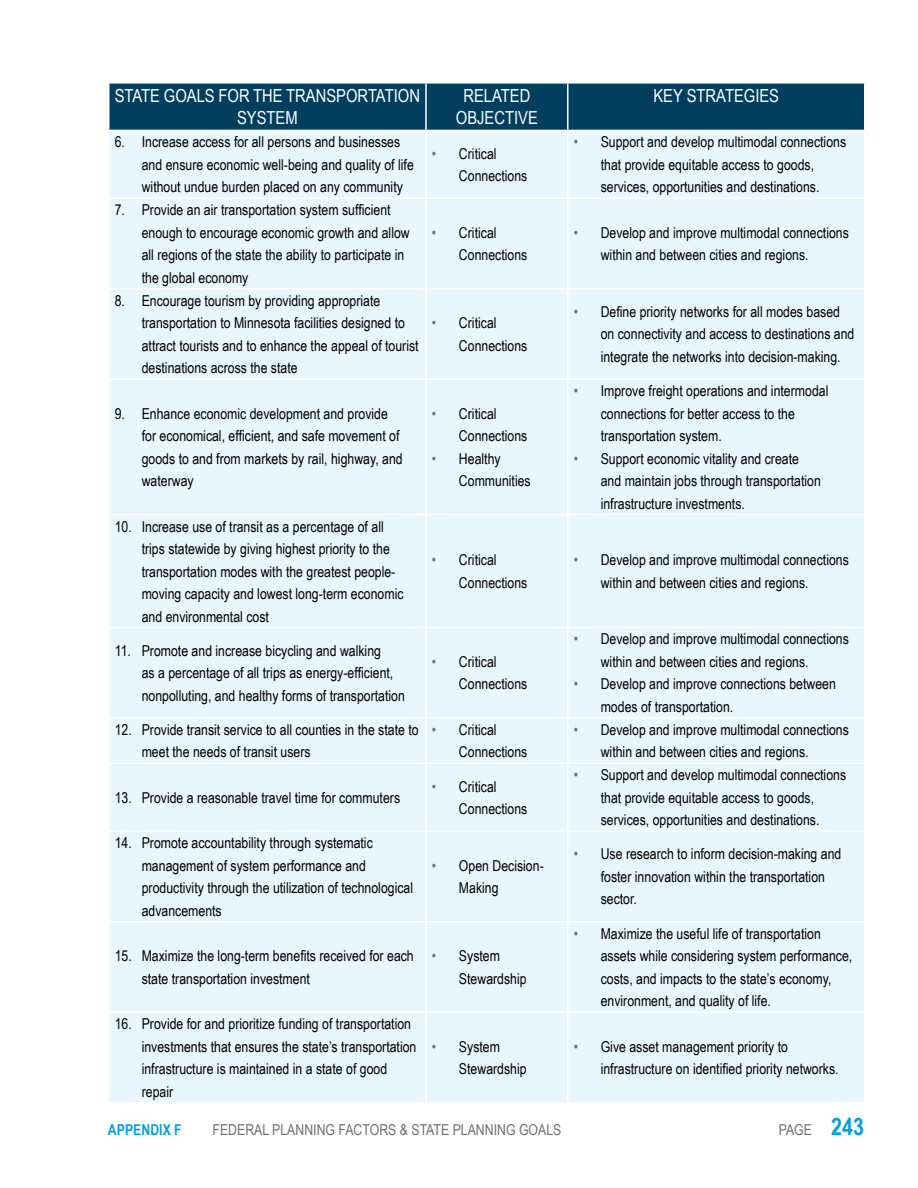
<style>
.page{position:relative;width:918px;height:1188px;background:#fff}
.page>*{position:absolute;margin:0;border:0;box-sizing:border-box;transform-origin:0 0}
.Table_Header{font:18px/22.5px "Arial Narrow";color:#fff;text-align:center}
.t1{font:15px/22.5px "Arial Narrow";color:#000}
.t2{font:15px "Arial Narrow";color:#6d6e71}
.t3{font:700 15px "Arial Narrow";color:#049fdb}
.s1{color:#6d6e71}
.s2{font-weight:700;font-size:24px;color:#049fdb}
</style>
<div class="page">
<div style="left:109px;top:84px;width:755px;height:46px;background:#023f5e"></div>
<div style="left:109px;top:131px;width:755px;height:971px;background:#e8f6fd"></div>
<hr style="left:425px;top:84px;width:2px;height:46px;background:#fff">
<hr style="left:567px;top:84px;width:1px;height:46px;background:#fff">
<hr style="left:425px;top:131px;width:2px;height:67px;background:#fff">
<hr style="left:567px;top:131px;width:1px;height:67px;background:#fff">
<hr style="left:108px;top:198px;width:318px;height:1px;background:#fff">
<hr style="left:426px;top:198px;width:142px;height:1px;background:#fff">
<hr style="left:425px;top:199px;width:2px;height:89px;background:#fff">
<hr style="left:568px;top:198px;width:297px;height:1px;background:#fff">
<hr style="left:567px;top:199px;width:1px;height:89px;background:#fff">
<hr style="left:108px;top:288px;width:318px;height:2px;background:#fff">
<hr style="left:426px;top:288px;width:142px;height:2px;background:#fff">
<hr style="left:425px;top:290px;width:2px;height:88px;background:#fff">
<hr style="left:568px;top:288px;width:297px;height:2px;background:#fff">
<hr style="left:567px;top:290px;width:1px;height:88px;background:#fff">
<hr style="left:108px;top:378px;width:318px;height:2px;background:#fff">
<hr style="left:426px;top:378px;width:142px;height:2px;background:#fff">
<hr style="left:425px;top:380px;width:2px;height:134px;background:#fff">
<hr style="left:568px;top:378px;width:297px;height:2px;background:#fff">
<hr style="left:567px;top:380px;width:1px;height:134px;background:#fff">
<hr style="left:108px;top:514px;width:318px;height:1px;background:#fff">
<hr style="left:426px;top:514px;width:142px;height:1px;background:#fff">
<hr style="left:425px;top:515px;width:2px;height:112px;background:#fff">
<hr style="left:568px;top:514px;width:297px;height:1px;background:#fff">
<hr style="left:567px;top:515px;width:1px;height:112px;background:#fff">
<hr style="left:108px;top:627px;width:318px;height:1px;background:#fff">
<hr style="left:426px;top:627px;width:142px;height:1px;background:#fff">
<hr style="left:425px;top:628px;width:2px;height:89px;background:#fff">
<hr style="left:568px;top:627px;width:297px;height:1px;background:#fff">
<hr style="left:567px;top:628px;width:1px;height:89px;background:#fff">
<hr style="left:108px;top:717px;width:318px;height:2px;background:#fff">
<hr style="left:426px;top:717px;width:142px;height:2px;background:#fff">
<hr style="left:425px;top:719px;width:2px;height:44px;background:#fff">
<hr style="left:568px;top:717px;width:297px;height:2px;background:#fff">
<hr style="left:567px;top:719px;width:1px;height:44px;background:#fff">
<hr style="left:108px;top:763px;width:318px;height:1px;background:#fff">
<hr style="left:426px;top:763px;width:142px;height:1px;background:#fff">
<hr style="left:425px;top:764px;width:2px;height:67px;background:#fff">
<hr style="left:568px;top:763px;width:297px;height:1px;background:#fff">
<hr style="left:567px;top:764px;width:1px;height:67px;background:#fff">
<hr style="left:108px;top:831px;width:318px;height:1px;background:#fff">
<hr style="left:426px;top:831px;width:142px;height:1px;background:#fff">
<hr style="left:425px;top:832px;width:2px;height:89px;background:#fff">
<hr style="left:568px;top:831px;width:297px;height:1px;background:#fff">
<hr style="left:567px;top:832px;width:1px;height:89px;background:#fff">
<hr style="left:108px;top:921px;width:318px;height:1px;background:#fff">
<hr style="left:426px;top:921px;width:142px;height:1px;background:#fff">
<hr style="left:425px;top:922px;width:2px;height:89px;background:#fff">
<hr style="left:568px;top:921px;width:297px;height:1px;background:#fff">
<hr style="left:567px;top:922px;width:1px;height:89px;background:#fff">
<hr style="left:108px;top:1011px;width:318px;height:2px;background:#fff">
<hr style="left:426px;top:1011px;width:142px;height:2px;background:#fff">
<hr style="left:425px;top:1013px;width:2px;height:89px;background:#fff">
<hr style="left:568px;top:1011px;width:297px;height:2px;background:#fff">
<hr style="left:567px;top:1013px;width:1px;height:89px;background:#fff">
<p class="Table_Header" style="left:115px;top:84px;width:307px">STATE GOALS FOR THE TRANSPORTATION<br>SYSTEM</p>
<p class="Table_Header" style="left:456px;top:84px;width:84px">RELATED<br>OBJECTIVE</p>
<p class="Table_Header" style="left:653px;top:84px;width:127px">KEY STRATEGIES</p>
<p class="t1" style="left:142px;top:130px;width:274px;text-indent:-27px">6. Increase access for all persons and businesses and ensure economic well-being and quality of life without undue burden placed on any community</p>
<p class="t1" style="left:459px;top:142px;width:70px;text-indent:-27px"><span class="s1">•</span> Critical<br>Connections</p>
<p class="t1" style="left:574px;top:130px;width:274px;text-align:center"><span class="s1">•</span> Support and develop multimodal connections that provide equitable access to goods,<br>services, opportunities and destinations.</p>
<p class="t1" style="left:142px;top:198px;width:270px;text-indent:-27px">7. Provide an air transportation system sufficient enough to encourage economic growth and allow all regions of the state the ability to participate in the global economy</p>
<p class="t1" style="left:459px;top:221px;width:70px;text-indent:-27px"><span class="s1">•</span> Critical<br>Connections</p>
<p class="t1" style="left:601px;top:221px;width:250px;text-indent:-27px"><span class="s1">•</span> Develop and improve multimodal connections within and between cities and regions.</p>
<p class="t1" style="left:142px;top:289px;width:278px;text-indent:-27px">8. Encourage tourism by providing appropriate transportation to Minnesota facilities designed to attract tourists and to enhance the appeal of tourist destinations across the state</p>
<p class="t1" style="left:459px;top:311px;width:70px;text-indent:-27px"><span class="s1">•</span> Critical<br>Connections</p>
<p class="t1" style="left:601px;top:300px;width:255px;text-indent:-27px"><span class="s1">•</span> Define priority networks for all modes based on connectivity and access to destinations and integrate the networks into decision-making.</p>
<p class="t1" style="left:142px;top:402px;width:262px;text-indent:-27px">9. Enhance economic development and provide for economical, efficient, and safe movement of goods to and from markets by rail, highway, and waterway</p>
<p class="t1" style="left:459px;top:402px;width:70px;text-indent:-27px"><span class="s1">•</span> Critical<br>Connections</p>
<p class="t1" style="left:459px;top:447px;width:73px;text-indent:-27px"><span class="s1">•</span> Healthy<br>Communities</p>
<p class="t1" style="left:601px;top:379px;width:229px;text-indent:-27px"><span class="s1">•</span> Improve freight operations and intermodal connections for better access to the transportation system.</p>
<p class="t1" style="left:601px;top:447px;width:222px;text-indent:-27px"><span class="s1">•</span> Support economic vitality and create and maintain jobs through transportation infrastructure investments.</p>
<p class="t1" style="left:142px;top:514px;width:263px;text-indent:-27px">10. Increase use of transit as a percentage of all trips statewide by giving highest priority to the transportation modes with the greatest people&shy;moving capacity and lowest long-term economic and environmental cost</p>
<p class="t1" style="left:459px;top:548px;width:70px;text-indent:-27px"><span class="s1">•</span> Critical<br>Connections</p>
<p class="t1" style="left:601px;top:548px;width:250px;text-indent:-27px"><span class="s1">•</span> Develop and improve multimodal connections within and between cities and regions.</p>
<p class="t1" style="left:142px;top:639px;width:265px;text-indent:-27px">11. Promote and increase bicycling and walking<br>as a percentage of all trips as energy-efficient, nonpolluting, and healthy forms of transportation</p>
<p class="t1" style="left:459px;top:650px;width:70px;text-indent:-27px"><span class="s1">•</span> Critical<br>Connections</p>
<p class="t1" style="left:601px;top:627px;width:250px;text-indent:-27px"><span class="s1">•</span> Develop and improve multimodal connections within and between cities and regions.</p>
<p class="t1" style="left:601px;top:672px;width:237px;text-indent:-27px"><span class="s1">•</span> Develop and improve connections between modes of transportation.</p>
<p class="t1" style="left:142px;top:718px;width:278px;text-indent:-27px">12. Provide transit service to all counties in the state to meet the needs of transit users</p>
<p class="t1" style="left:459px;top:718px;width:70px;text-indent:-27px"><span class="s1">•</span> Critical<br>Connections</p>
<p class="t1" style="left:601px;top:718px;width:250px;text-indent:-27px"><span class="s1">•</span> Develop and improve multimodal connections within and between cities and regions.</p>
<p class="t1" style="left:115px;top:786px;width:287px">13. Provide a reasonable travel time for commuters</p>
<p class="t1" style="left:459px;top:774px;width:70px;text-indent:-27px"><span class="s1">•</span> Critical<br>Connections</p>
<p class="t1" style="left:574px;top:763px;width:274px;text-align:center"><span class="s1">•</span> Support and develop multimodal connections that provide equitable access to goods,<br>services, opportunities and destinations.</p>
<p class="t1" style="left:142px;top:831px;width:273px;text-indent:-27px">14. Promote accountability through systematic management of system performance and productivity through the utilization of technological advancements</p>
<p class="t1" style="left:459px;top:854px;width:86px;text-indent:-27px"><span class="s1">•</span> Open Decision-<br>Making</p>
<p class="t1" style="left:601px;top:842px;width:242px;text-indent:-27px"><span class="s1">•</span> Use research to inform decision-making and foster innovation within the transportation sector.</p>
<p class="t1" style="left:142px;top:944px;width:274px;text-indent:-27px">15. Maximize the long-term benefits received for each state transportation investment</p>
<p class="t1" style="left:459px;top:944px;width:69px;text-indent:-27px"><span class="s1">•</span> System<br>Stewardship</p>
<p class="t1" style="left:601px;top:922px;width:253px;text-indent:-27px"><span class="s1">•</span> Maximize the useful life of transportation assets while considering system performance, costs, and impacts to the state’s economy, environment, and quality of life.</p>
<p class="t1" style="left:142px;top:1012px;width:276px;text-indent:-27px">16. Provide for and prioritize funding of transportation investments that ensures the state’s transportation infrastructure is maintained in a state of good repair</p>
<p class="t1" style="left:459px;top:1034px;width:69px;text-indent:-27px"><span class="s1">•</span> System<br>Stewardship</p>
<p class="t1" style="left:601px;top:1034px;width:239px;text-indent:-27px"><span class="s1">•</span> Give asset management priority to infrastructure on identified priority networks.</p>
<p class="t3" style="left:108px;top:1118px;width:75px">APPENDIX F</p>
<p class="t2" style="left:213px;top:1118px;width:350px">FEDERAL PLANNING FACTORS &amp; STATE PLANNING GOALS</p>
<p class="t2" style="left:779px;top:1118px;width:87px">PAGE <span class="s2">243</span></p>
</div>
